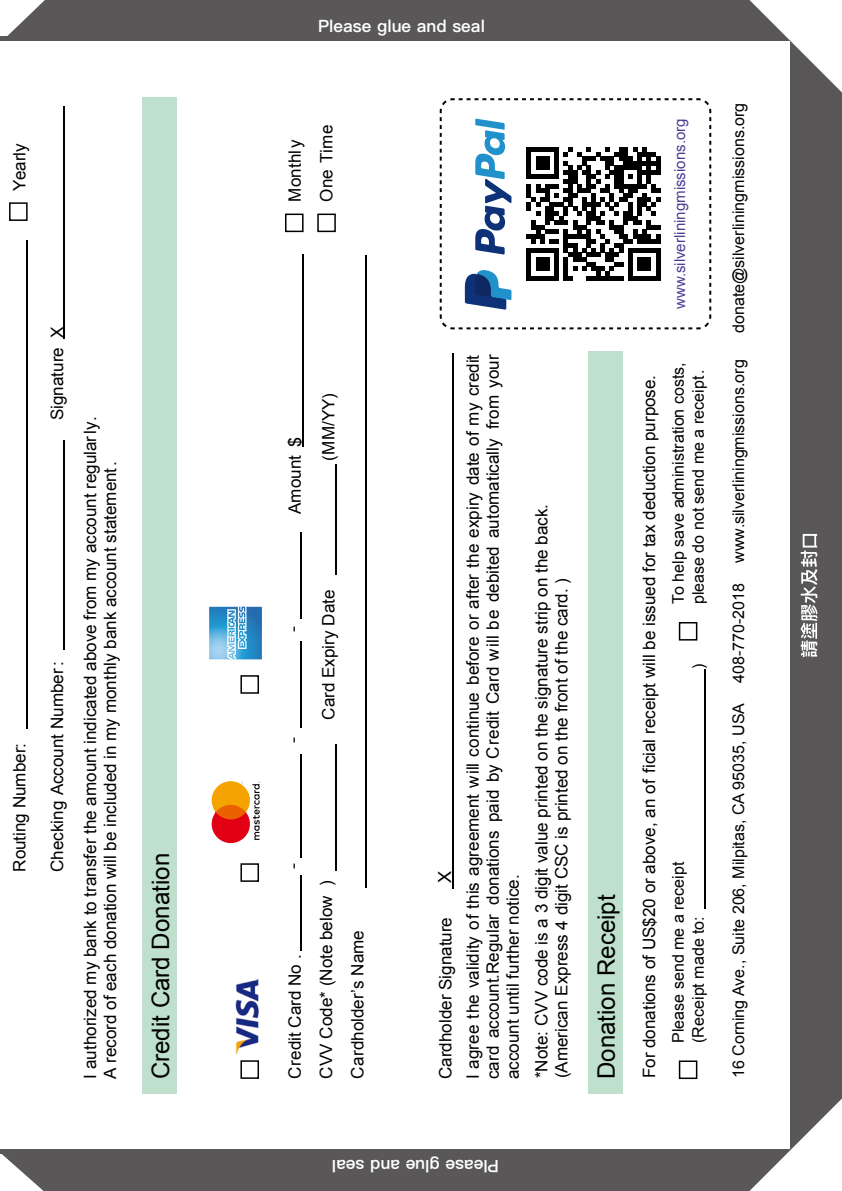
<style>
.page{position:relative;width:842px;height:1191px;background:#fff}
.page>*{position:absolute;margin:0;border:0;box-sizing:border-box;transform-origin:0 0}
.t1{font:24px "Arial";color:#000}
.t2{font:18px "Arial";color:#000}
.t3{font:17px/20px "Arial";color:#000}
.t4{font:600 17px "Ping Fang TC";color:#fff}
.t5{font:17px/31.8px "Arial";color:#040000}
.t6{font:17px "Arial";color:#000;scale:1.05 1}
.t7{font:16px/20px "Arial";color:#000}
.t8{font:15px "Arial";color:#4e3f96}
.s1{font-size:18px}
</style>
<div class="page">
<div style="left:0;top:1149px;width:842px;height:42px;background:#595757"></div>
<svg style="left:0;top:1154px;width:44px;height:37px"></svg>
<div style="left:790px;top:1px;width:52px;height:1176px;background:#595757"></div>
<div style="left:0;top:0;width:842px;height:41px;background:#595757"></div>
<svg style="left:0;top:0;width:45px;height:36px"></svg>
<svg style="left:801px;top:534px;width:16px;height:123px"></svg>
<svg style="left:749px;top:1098px;width:93px;height:93px"></svg>
<svg style="left:749px;top:0;width:93px;height:92px"></svg>
<div style="left:143px;top:98px;width:34px;height:996px;background:#bee0cc"></div>
<hr style="left:63px;top:440px;width:1px;height:206px;background:#000">
<hr style="left:63px;top:107px;width:1px;height:232px;background:#000">
<svg style="left:9px;top:202px;width:19px;height:527px"></svg>
<hr style="left:335px;top:744px;width:2px;height:126px;background:#000">
<hr style="left:365px;top:255px;width:2px;height:633px;background:#000">
<hr style="left:335px;top:464px;width:2px;height:110px;background:#000">
<svg style="left:240px;top:213px;width:64px;height:866px"></svg>
<div style="left:317px;top:213px;width:19px;height:19px;border:2px solid #000"></div>
<svg style="left:212px;top:781px;width:48px;height:62px"></svg>
<svg style="left:209px;top:606px;width:53px;height:53px;background:#5fa8d5"></svg>
<img style="left:235px;top:979px;width:45px;height:75px">
<div style="left:589px;top:351px;width:34px;height:742px;background:#bee0cc"></div>
<hr style="left:705px;top:669px;width:1px;height:239px;background:#000">
<hr style="left:452px;top:353px;width:2px;height:535px;background:#000">
<div style="left:679px;top:1060px;width:18px;height:19px;border:2px solid #000"></div>
<div style="left:679px;top:622px;width:18px;height:18px;border:2px solid #000"></div>
<svg style="left:439px;top:98px;width:273px;height:232px"></svg>
<svg style="left:527px;top:147px;width:133px;height:133px"></svg>
<svg style="left:475px;top:119px;width:36px;height:135px"></svg>
<svg style="left:465px;top:270px;width:46px;height:40px"></svg>
<p class="t3" style="left:10px;top:190px;width:49px;rotate:-90deg">Yearly</p>
<p class="t3" style="left:10px;top:872px;width:131px;rotate:-90deg">Routing Number:</p>
<p class="t3" style="left:47px;top:420px;width:95px;rotate:-90deg">Signature X</p>
<p class="t3" style="left:47px;top:872px;width:212px;rotate:-90deg">Checking Account Number:</p>
<p class="t3" style="left:80px;top:1078px;width:663px;rotate:-90deg">I authorized my bank to transfer the amount indicated above from my account regularly.<br>A record of each donation will be included in my monthly bank account statement.</p>
<h1 class="t1" style="left:145px;top:1079px;width:228px;rotate:-90deg">Credit Card Donation</h1>
<p class="t4" style="left:318px;top:15px;width:168px">Please glue and seal</p>
<p class="t5" style="left:279px;top:202px;width:78px;rotate:-90deg">Monthl y<br>One Time</p>
<p class="t3" style="left:285px;top:514px;width:79px;rotate:-90deg">Amount <span class="s1">$</span></p>
<p class="t3" style="left:319px;top:461px;width:69px;rotate:-90deg">(MM/YY)</p>
<p class="t6" style="left:282px;top:632px;width:7px;rotate:-90deg">-</p>
<p class="t6" style="left:282px;top:743px;width:7px;rotate:-90deg">-</p>
<p class="t3" style="left:319px;top:719px;width:131px;rotate:-90deg">Card Expiry Date</p>
<p class="t6" style="left:282px;top:869px;width:7px;rotate:-90deg">-</p>
<p class="t3" style="left:279px;top:1078px;width:200px;line-height:31.4px;rotate:-90deg">Credit Card No .<br>CVV Code* (Note below )<br>Cardholder’s Name</p>
<p class="t2" style="left:433px;top:883px;width:14px;rotate:-90deg">X</p>
<p class="t3" style="left:436px;top:1079px;width:164px;rotate:-90deg">Cardholder Signature</p>
<p class="t3" style="left:463px;top:1079px;width:726px;text-align:justify;rotate:-90deg">I agree the validity of this agreement will continue before or after the expiry date of my credit card account.Regular donations paid by Credit Card will be debited automatically from your account until further notice.</p>
<p class="t3" style="left:532px;top:1078px;width:576px;rotate:-90deg">*Note: CVV code is a 3 digit value printed on the signature strip on the back. (American Express 4 digit CSC is printed on the front of the card. )</p>
<h1 class="t1" style="left:591px;top:1079px;width:186px;rotate:-90deg">Donation Receipt</h1>
<p class="t8" style="left:670px;top:309px;width:192px;rotate:-90deg">www.silverliningmissions.org</p>
<p class="t3" style="left:639px;top:1078px;width:705px;rotate:-90deg">For donations of US$20 or above, an of ficial receipt will be issued for tax deduction purpose.</p>
<p class="t7" style="left:668px;top:604px;width:244px;rotate:-90deg">To help save administration costs, please do not send me a receipt.</p>
<p class="t7" style="left:688px;top:669px;width:7px;rotate:-90deg">)</p>
<p class="t7" style="left:668px;top:1042px;width:183px;rotate:-90deg">Please send me a receipt (Receipt made to:</p>
<p class="t7" style="left:729px;top:333px;width:232px;rotate:-90deg">donate@silverliningmissions.org</p>
<p class="t7" style="left:729px;top:563px;width:205px;rotate:-90deg">www.silverliningmissions.org</p>
<p class="t7" style="left:729px;top:1078px;width:496px;rotate:-90deg">16 Corning Ave., Suite 206, Milpitas, CA 95035, USA 408-770-2018</p>
<p class="t4" style="left:499px;top:1176px;width:168px;rotate:-180deg">Please glue and seal</p>
</div>
